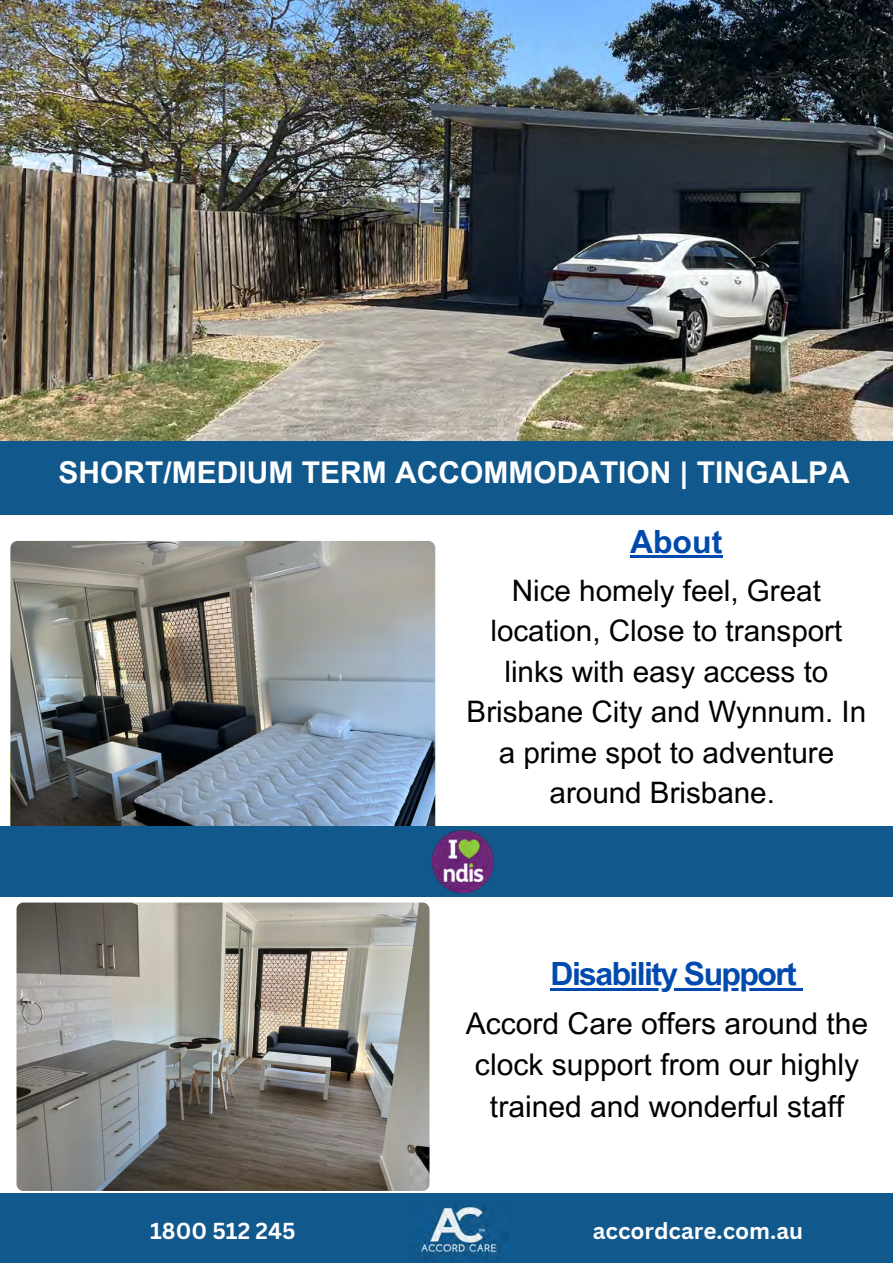
<style>
.page{position:relative;width:893px;height:1264px;background:#fff}
.page>*{position:absolute;margin:0;border:0;box-sizing:border-box;transform-origin:0 0}
.t1{font:700 31.95px "Arial MT Pro";letter-spacing:-.05em;color:#004aad}
.t2{font:30px/41.5px "Arial MT Pro";color:#000;text-align:center}
.t3{font:700 30px "Arial MT Pro";color:#fff}
.t4{font:29.55px/40.5px "Arial MT Pro";color:#000;text-align:center}
.t5{font:700 22.5px "Canva Sans";color:#fff}
</style>
<div class="page">
<hr style="left:630px;top:555px;width:92px;height:3px;background:#004aad">
<hr style="left:550px;top:987px;width:245px;height:3px;background:#004aad">
<svg style="left:795px;top:988px;width:7px;height:2px"></svg>
<img style="left:17px;top:902px;width:412px;height:288px;border-radius:7px">
<div style="left:0;top:440px;width:892px;height:75px;background:#11588d"></div>
<img style="left:10px;top:541px;width:425px;height:296px;border-radius:7px">
<img style="left:0;top:0;width:892px;height:440px">
<div style="left:0;top:1193px;width:892px;height:69px;background:#11588d"></div>
<img style="left:420px;top:1205px;width:80px;height:55px">
<div style="left:0;top:826px;width:892px;height:71px;background:#11588d"></div>
<img style="left:431px;top:830px;width:63px;height:64px">
<p class="t3" style="left:59px;top:461px;width:792px">SHORT/MEDIUM TERM ACCOMMODATION | TINGALPA</p>
<p class="t1" style="left:630px;top:529px;width:94px">About</p>
<p class="t4" style="left:466px;top:573px;width:401px">Nice homely feel, Great location, Close to transport links with easy access to<br>Brisbane City and Wynnum. In a prime spot to adventure around Brisbane.</p>
<p class="t1" style="left:550px;top:962px;width:248px">Disability Support</p>
<p class="t2" style="left:466px;top:1005px;width:404px">Accord Care offers around the clock support from our highly trained and wonderful staff</p>
<p class="t5" style="left:150px;top:1214px;width:147px">1800 512 245</p>
<p class="t5" style="left:592px;top:1214px;width:212px">accordcare.com.au</p>
</div>
